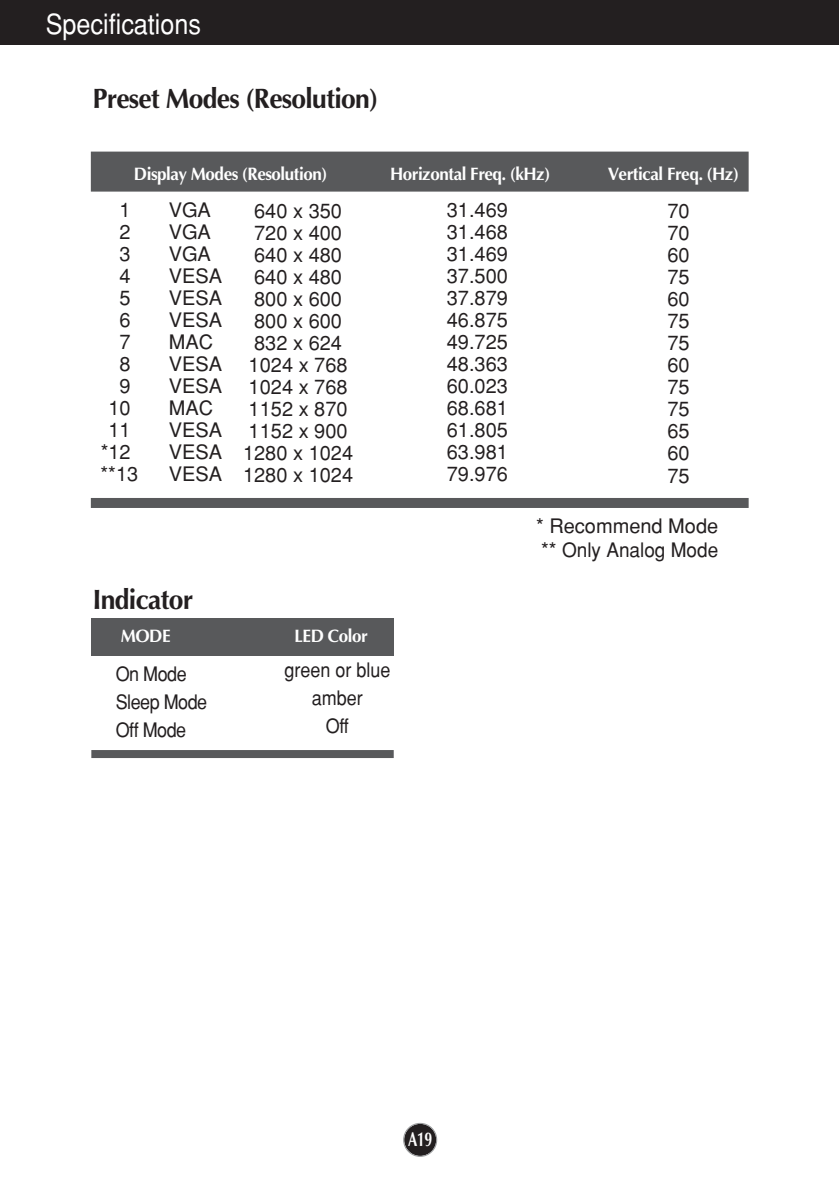
<style>
.page{position:relative;width:839px;height:1189px;background:#fff}
.page>*{position:absolute;margin:0;border:0;box-sizing:border-box;transform-origin:0 0}
.t1{font:700 28px "Optima";letter-spacing:-.03em;color:#231f20;scale:.95 1}
.t2{font:28px "Helvetica";color:#fff;scale:.9 1}
.t3{font:20px/22px "Helvetica";color:#231f20;text-align:center}
.t4{font:20px/28px "Helvetica";letter-spacing:-.03em;color:#231f20;scale:.9 1}
.t5{font:20px/28px "Helvetica";color:#231f20;text-align:center;scale:.9 1}
.t6{font:700 20px "Optima";color:#fff;scale:.7 1}
.t7{font:700 18px "Optima";letter-spacing:-.03em;color:#fff;scale:.95 1}
</style>
<div class="page">
<div style="left:404px;top:1124px;width:32px;height:32px;background:#231f20;border-radius:50%"></div>
<div style="left:403px;top:1123px;width:34px;height:34px;border:1px solid #949698;border-radius:50%"></div>
<div style="left:0;top:0;width:839px;height:45px;background:#231f20"></div>
<div style="left:91px;top:152px;width:657px;height:40px;background:#58595b"></div>
<div style="left:91px;top:498px;width:657px;height:10px;background:#58595b"></div>
<div style="left:91px;top:618px;width:302px;height:38px;background:#58595b"></div>
<div style="left:91px;top:750px;width:303px;height:8px;background:#58595b"></div>
<h1 class="t2" style="left:46px;top:13px;width:174px">Specifications</h1>
<h1 class="t1" style="left:93px;top:87px;width:302px">Preset Modes (Resolution)</h1>
<p class="t7" style="left:134px;top:167px;width:205px">Display Modes (Resolution)</p>
<p class="t7" style="left:390px;top:167px;width:170px">Horizontal Freq. (kHz)</p>
<p class="t7" style="left:607px;top:167px;width:139px">Vertical Freq. (Hz)</p>
<p class="t3" style="left:100px;top:201px;width:39px">1<br>2<br>3<br>4<br>5<br>6<br>7<br>8<br>9<br>10<br>11 *12 **13</p>
<p class="t3" style="left:243px;top:202px;width:112px">640 x 350<br>720 x 400<br>640 x 480<br>640 x 480<br>800 x 600<br>800 x 600<br>832 x 624<br>1024 x 768<br>1024 x 768<br>1152 x 870<br>1152 x 900<br>1280 x 1024<br>1280 x 1024</p>
<p class="t3" style="left:447px;top:201px;width:63px;text-align:justify">31.469<br>31.468<br>31.469<br>37.500<br>37.879<br>46.875<br>49.725<br>48.363<br>60.023<br>68.681<br>61.805<br>63.981<br>79.976</p>
<p class="t3" style="left:667px;top:202px;width:24px;text-align:justify">70<br>70<br>60<br>75<br>60<br>75<br>75<br>60<br>75<br>75<br>65<br>60<br>75</p>
<p class="t3" style="left:169px;top:201px;width:55px;text-align:left">VGA<br>VGA<br>VGA<br>VESA<br>VESA<br>VESA<br>MAC<br>VESA<br>VESA<br>MAC<br>VESA<br>VESA<br>VESA</p>
<h1 class="t1" style="left:93px;top:588px;width:107px">Indicator</h1>
<p class="t7" style="left:121px;top:628px;width:54px">MODE</p>
<p class="t7" style="left:294px;top:628px;width:78px">LED Color</p>
<p class="t4" style="left:116px;top:661px;width:103px">On Mode<br>Sleep Mode<br>Off Mode</p>
<p class="t5" style="left:284px;top:658px;width:119px">green or blue amber<br>Off</p>
<p class="t3" style="left:536px;top:516px;width:184px;line-height:24px;text-align:left">* Recommend Mode ** Only Analog Mode</p>
<p class="t6" style="left:408px;top:1131px;width:36px">A19</p>
</div>
